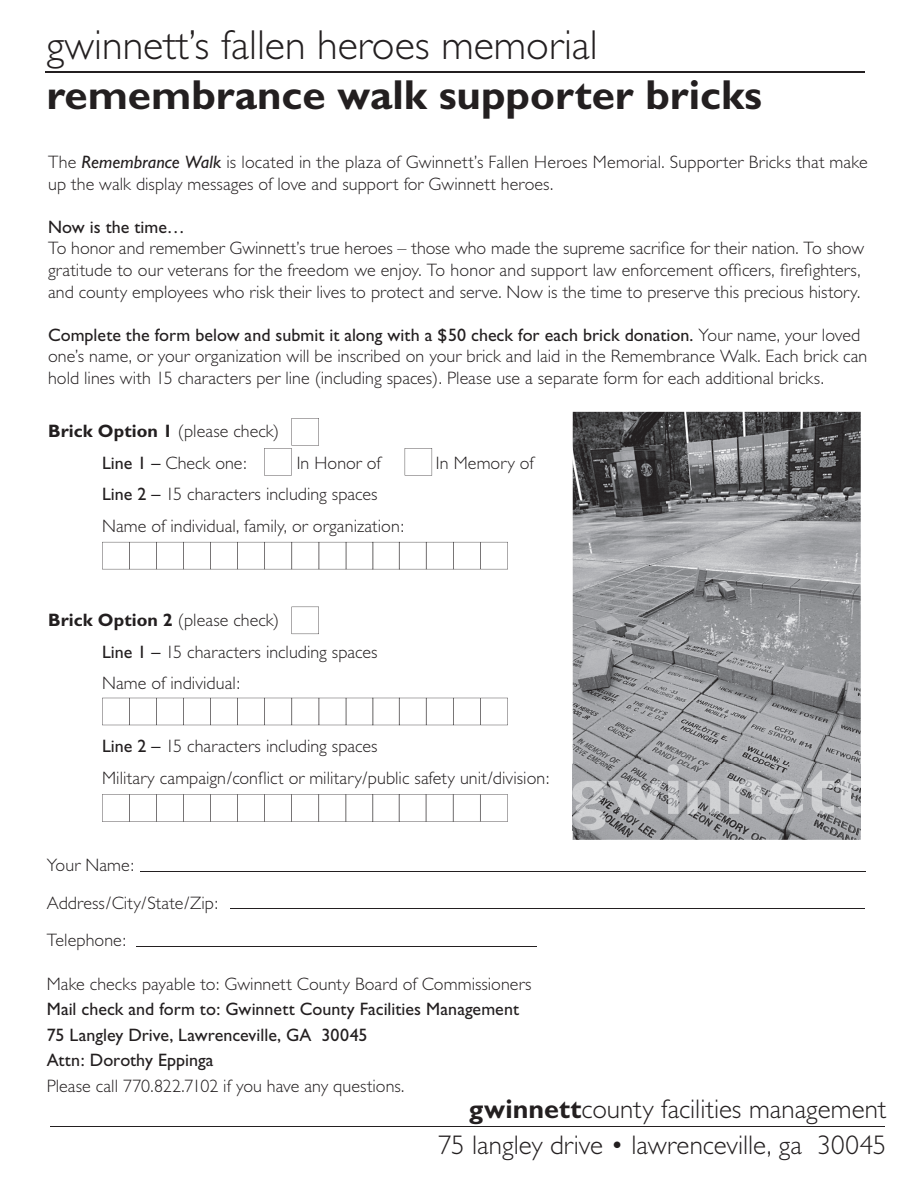
<style>
.page{position:relative;width:918px;height:1188px;background:#fff}
.page>*{position:absolute;margin:0;border:0;box-sizing:border-box;transform-origin:0 0}
.t1{font:300 42px "Gill Sans";color:#231f20}
.t2{font:700 42px "Gill Sans";color:#231f20}
.t3{font:300 27px/36px "Gill Sans";color:#231f20;text-align:right}
.t4{font:300 18px/21.6px "Gill Sans";color:#231f20}
.t5{font:18px/25.5px "Gill Sans";color:#231f20}
.s1{font-weight:400;font-style:italic}
.s2{font-weight:400}
.s3{font-weight:700}
</style>
<div class="page">
<img style="left:573px;top:412px;width:288px;height:428px">
<img style="left:573px;top:764px;width:288px;height:66px">
<hr style="left:50px;top:1126px;width:835px;height:1px;background:#231f20">
<svg style="left:264px;top:418px;width:55px;height:57px"></svg>
<svg style="left:405px;top:448px;width:27px;height:27px"></svg>
<svg style="left:292px;top:607px;width:27px;height:27px"></svg>
<svg style="left:102px;top:794px;width:406px;height:28px"></svg>
<hr style="left:140px;top:871px;width:726px;height:1px;background:#231f20">
<hr style="left:230px;top:909px;width:635px;height:1px;background:#231f20">
<hr style="left:136px;top:946px;width:401px;height:1px;background:#231f20">
<hr style="left:45px;top:71px;width:820px;height:2px;background:#231f20">
<svg style="left:102px;top:698px;width:406px;height:27px"></svg>
<svg style="left:102px;top:542px;width:406px;height:27px"></svg>
<h1 class="t1" style="left:47px;top:30px;width:553px">gwinnett’s fallen heroes memorial</h1>
<h1 class="t2" style="left:47px;top:81px;width:717px">remembrance walk supporter bricks</h1>
<p class="t4" style="left:48px;top:153px;width:821px">The <span class="s1">Remembrance Walk</span> is located in the plaza of Gwinnett’s Fallen Heroes Memorial. Supporter Bricks that make up the walk display messages of love and support for Gwinnett heroes.</p>
<p class="t5" style="left:48px;top:216px;width:138px">Now is the time…</p>
<p class="t4" style="left:48px;top:240px;width:818px">To honor and remember Gwinnett’s true heroes – those who made the supreme sacrifice for their nation. To show gratitude to our veterans for the freedom we enjoy. To honor and support law enforcement officers, firefighters, and county employees who risk their lives to protect and serve. Now is the time to preserve this precious history.</p>
<p class="t4" style="left:48px;top:326px;width:821px"><span class="s2">Complete the form below and submit it along with a $50 check for each brick donation.</span> Your name, your loved one’s name, or your organization will be inscribed on your brick and laid in the Remembrance Walk. Each brick can hold lines with 15 characters per line (including spaces). Please use a separate form for each additional bricks.</p>
<p class="t4" style="left:102px;top:417px;width:179px;line-height:31.5px;text-indent:-54px"><span class="s3">Brick Option 1</span> (please check)<br><span class="s2">Line 1 –</span> Check one:</p>
<p class="t4" style="left:297px;top:454px;width:86px">In Honor of</p>
<p class="t4" style="left:436px;top:454px;width:99px">In Memory of</p>
<p class="t4" style="left:102px;top:480px;width:303px;line-height:31.5px"><span class="s2">Line 2 –</span> 15 characters including spaces<br>Name of individual, family, or organization:</p>
<p class="t4" style="left:102px;top:606px;width:277px;line-height:31.5px;text-indent:-54px"><span class="s3">Brick Option 2</span> (please check)<br><span class="s2">Line 1 –</span> 15 characters including spaces<br>Name of individual:</p>
<p class="t4" style="left:102px;top:732px;width:449px;line-height:31.5px"><span class="s2">Line 2 –</span> 15 characters including spaces<br>Military campaign/conflict or military/public safety unit/division:</p>
<p class="t4" style="left:47px;top:849px;width:173px;line-height:37.5px">Your Name:<br>Address/City/State/Zip:<br>Telephone:</p>
<p class="t4" style="left:47px;top:975px;width:487px">Make checks payable to: Gwinnett County Board of Commissioners</p>
<p class="t5" style="left:47px;top:999px;width:474px">Mail check and form to: Gwinnett County Facilities Management<br>75 Langley Drive, Lawrenceville, GA 30045<br>Attn: Dorothy Eppinga</p>
<p class="t4" style="left:47px;top:1077px;width:359px">Please call 770.822.7102 if you have any questions.</p>
<h2 class="t3" style="left:438px;top:1094px;width:450px"><span class="s3">gwinnett</span>county facilities management<br>75 langley drive • lawrenceville, ga 30045</h2>
</div>
